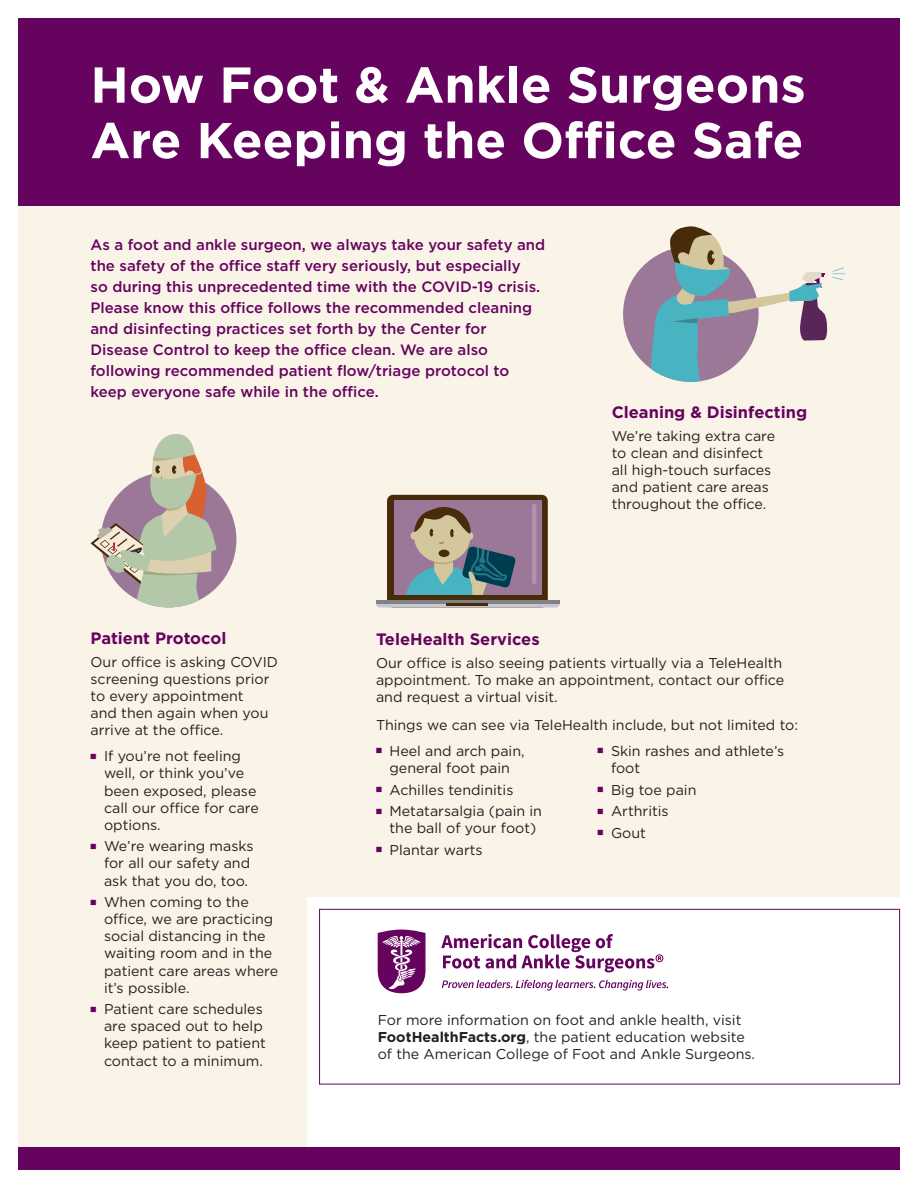
<style>
.page{position:relative;width:918px;height:1188px;background:#fff}
.page>*{position:absolute;margin:0;border:0;box-sizing:border-box;transform-origin:0 0}
.t1{font:700 50.4px/55.5px "Gotham";color:#fff}
.t2{font:700 16.5px "Gotham";color:#65035f}
.t3{font:500 15px/21px "Gotham";color:#65035f}
.t4{font:14.25px/17.1px "Gotham";color:#231f20}
.s1{font-family:"Universal Newswith Comm Pi";font-size:10.5px;color:#65035f}
.s2{font-weight:700}
</style>
<div class="page">
<div style="left:18px;top:18px;width:882px;height:1152px;background:#faf4e8"></div>
<div style="left:308px;top:897px;width:592px;height:272px;background:#fff"></div>
<div style="left:319px;top:909px;width:581px;height:175px;border:1px solid #65035f"></div>
<div style="left:623px;top:246px;width:136px;height:136px;background:#9c7898;border-radius:50%"></div>
<div style="left:101px;top:472px;width:135px;height:135px;background:#9c7898;border-radius:50%"></div>
<svg style="left:377px;top:930px;width:49px;height:63px;background:#8e478a"></svg>
<svg style="left:442px;top:980px;width:226px;height:11px"></svg>
<svg style="left:441px;top:934px;width:222px;height:38px"></svg>
<div style="left:18px;top:18px;width:882px;height:188px;background:#65035f"></div>
<div style="left:18px;top:1148px;width:882px;height:22px;background:#65035f"></div>
<svg style="left:651px;top:226px;width:194px;height:156px"></svg>
<svg style="left:91px;top:434px;width:125px;height:173px"></svg>
<div style="left:387px;top:495px;width:161px;height:112px;background:#472b0a;border-radius:6px"></div>
<div style="left:394px;top:501px;width:147px;height:94px;background:#9c7898"></div>
<div style="left:376px;top:601px;width:183px;height:6px;background:#c5c6cf;border-radius:3px"></div>
<hr style="left:376px;top:601px;width:184px;height:3px;background:#808285">
<hr style="left:447px;top:603px;width:41px;height:3px;background:#472b0a">
<svg style="left:406px;top:506px;width:110px;height:89px"></svg>
<hr style="left:532px;top:504px;width:4px;height:80px;background:#af93ac;border-radius:2px">
<h1 class="t1" style="left:91px;top:58px;width:717px">How Foot &amp; Ankle Surgeons<br>Are Keeping the Office Safe</h1>
<p class="t3" style="left:91px;top:236px;width:456px">As a foot and ankle surgeon, we always take your safety and the safety of the office staff very seriously, but especially<br>so during this unprecedented time with the COVID-19 crisis.<br>Please know this office follows the recommended cleaning and disinfecting practices set forth by the Center for Disease Control to keep the office clean. We are also following recommended patient flow/triage protocol to keep everyone safe while in the office.</p>
<p class="t2" style="left:612px;top:403px;width:197px">Cleaning &amp; Disinfecting</p>
<p class="t4" style="left:612px;top:428px;width:165px">We’re taking extra care to clean and disinfect all high-touch surfaces and patient care areas throughout the office.</p>
<p class="t2" style="left:91px;top:629px;width:137px">Patient Protocol</p>
<p class="t4" style="left:91px;top:654px;width:189px">Our office is asking COVID screening questions prior to every appointment<br>and then again when you arrive at the office.</p>
<p class="t4" style="left:104px;top:749px;width:156px;text-indent:-14px"><span class="s1">-</span> If you’re not feeling well, or think you’ve been exposed, please call our office for care options.</p>
<p class="t4" style="left:104px;top:839px;width:151px;text-indent:-14px"><span class="s1">-</span> We’re wearing masks for all our safety and ask that you do, too.</p>
<p class="t4" style="left:104px;top:895px;width:176px;text-indent:-14px"><span class="s1">-</span> When coming to the office, we are practicing social distancing in the waiting room and in the patient care areas where it’s possible.</p>
<p class="t4" style="left:104px;top:1002px;width:163px;text-indent:-14px"><span class="s1">-</span> Patient care schedules are spaced out to help keep patient to patient contact to a minimum.</p>
<p class="t2" style="left:376px;top:630px;width:165px">TeleHealth Services</p>
<p class="t4" style="left:376px;top:655px;width:410px">Our office is also seeing patients virtually via a TeleHealth appointment. To make an appointment, contact our office and request a virtual visit.</p>
<p class="t4" style="left:376px;top:717px;width:424px">Things we can see via TeleHealth include, but not limited to:</p>
<p class="t4" style="left:376px;top:743px;width:150px;text-align:center"><span class="s1">-</span> Heel and arch pain, general foot pain</p>
<p class="t4" style="left:376px;top:782px;width:139px"><span class="s1">-</span> Achilles tendinitis</p>
<p class="t4" style="left:376px;top:804px;width:168px;text-align:center"><span class="s1">-</span> Metatarsalgia (pain in the ball of your foot)</p>
<p class="t4" style="left:376px;top:842px;width:108px"><span class="s1">-</span> Plantar warts</p>
<p class="t4" style="left:611px;top:743px;width:175px;text-indent:-14px"><span class="s1">-</span> Skin rashes and athlete’s foot</p>
<p class="t4" style="left:598px;top:782px;width:100px"><span class="s1">-</span> Big toe pain</p>
<p class="t4" style="left:598px;top:804px;width:73px"><span class="s1">-</span> Arthritis</p>
<p class="t4" style="left:598px;top:825px;width:50px"><span class="s1">-</span> Gout</p>
<p class="t4" style="left:378px;top:1013px;width:379px">For more information on foot and ankle health, visit<br><span class="s2">FootHealthFacts.org</span>, the patient education website of the American College of Foot and Ankle Surgeons.</p>
</div>
